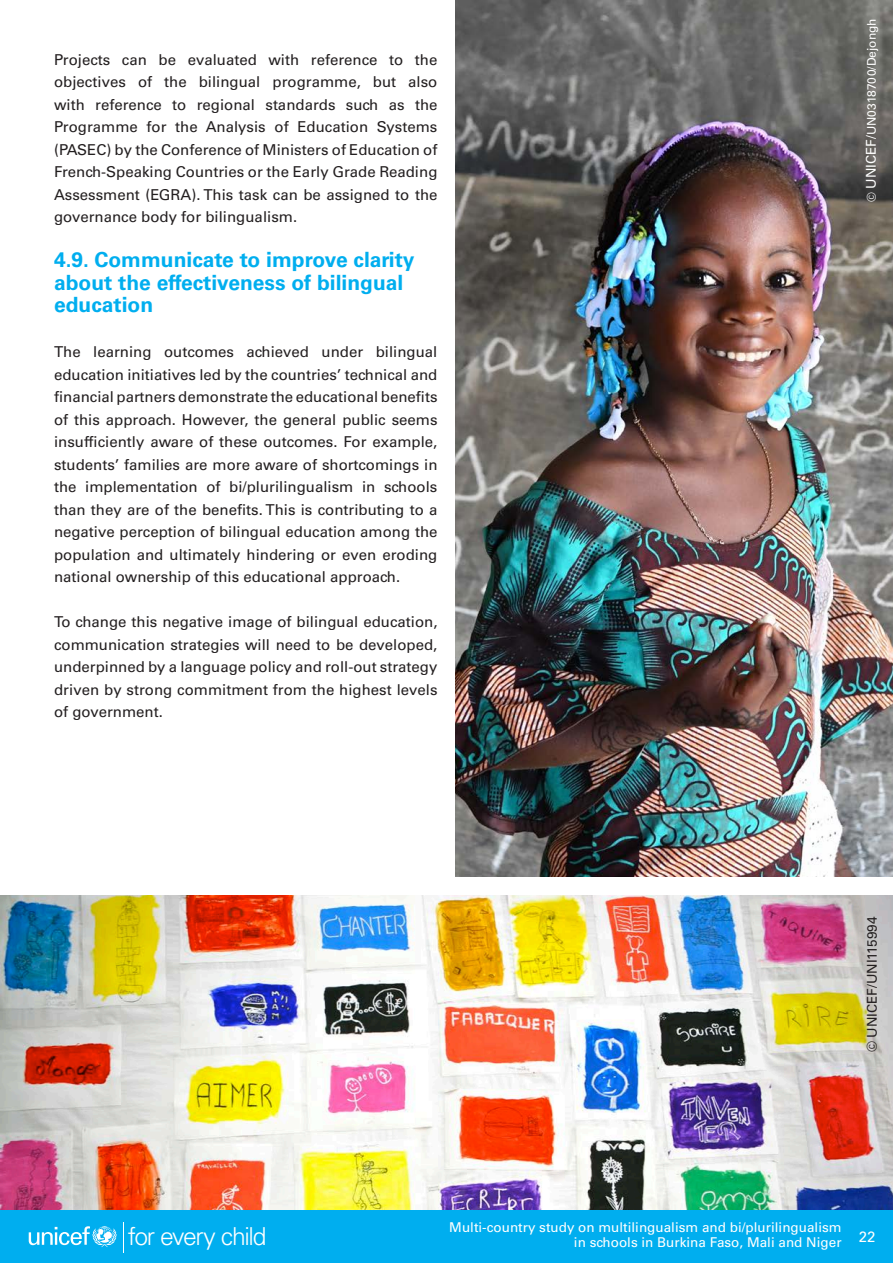
<style>
.page{position:relative;width:893px;height:1263px;background:#fff}
.page>*{position:absolute;margin:0;border:0;box-sizing:border-box;transform-origin:0 0}
.t1{font:300 24.75px "Univers LT Std";letter-spacing:-.055em;color:#fff}
._1_1{font:700 21px/22.5px "Univers LT Std";color:#00aeef}
.t2{font:15px/22.5px "Univers LT Std";color:#231f20;text-align:justify}
.t3{font:15px "Univers LT Std";color:#fff}
.t4{font:13.5px "Univers LT Std";color:#fff}
.tableau{font:13.5px "Univers LT Std";color:#231f20}
.crédits{font:12px "Univers LT Std";color:#fff}
.s1{font-size:13.5px}
</style>
<div class="page">
<div style="left:0;top:1209px;width:893px;height:54px;background:#00aeef"></div>
<svg style="left:29px;top:1226px;width:88px;height:21px"></svg>
<hr style="left:123px;top:1222px;width:1px;height:30px;background:#fff">
<img style="left:455px;top:0;width:438px;height:876px">
<img style="left:0;top:895px;width:893px;height:314px">
<p class="t2" style="left:54px;top:48px;width:385px">Projects can be evaluated with reference to the objectives of the bilingual programme, but also with reference to regional standards such as the Programme for the Analysis of Education Systems (PASEC) by the Conference of Ministers of Education of French-Speaking Countries or the Early Grade Reading Assessment (EGRA). This task can be assigned to the governance body for bilingualism.</p>
<p class="_1_1" style="left:54px;top:249px;width:362px">4.9. Communicate to improve clarity about the effectiveness of bilingual education</p>
<p class="t2" style="left:54px;top:341px;width:385px">The learning outcomes achieved under bilingual education initiatives led by the countries’ technical and financial partners demonstrate the educational benefits of this approach. However, the general public seems insufficiently aware of these outcomes. For example, students’ families are more aware of shortcomings in the implementation of bi/plurilingualism in schools than they are of the benefits. This is contributing to a negative perception of bilingual education among the population and ultimately hindering or even eroding national ownership of this educational approach.</p>
<p class="t2" style="left:54px;top:611px;width:385px">To change this negative image of bilingual education, communication strategies will need to be developed, underpinned by a language policy and roll-out strategy driven by strong commitment from the highest levels of government.</p>
<p class="crédits" style="left:864px;top:202px;width:185px;rotate:-90deg">© <span class="s1">UNICEF/</span>UN0318700/Dejongh</p>
<p class="tableau" style="left:864px;top:1052px;width:137px;rotate:-90deg">© UNICEF/UNI115994</p>
<p class="t4" style="left:449px;top:1219px;width:394px">Multi-country study on multilingualism and bi/plurilingualism</p>
<h1 class="t1" style="left:128px;top:1221px;width:140px">for every child</h1>
<p class="t4" style="left:574px;top:1234px;width:269px">in schools in Burkina Faso, Mali and Niger</p>
<p class="t3" style="left:859px;top:1227px;width:18px">22</p>
</div>
